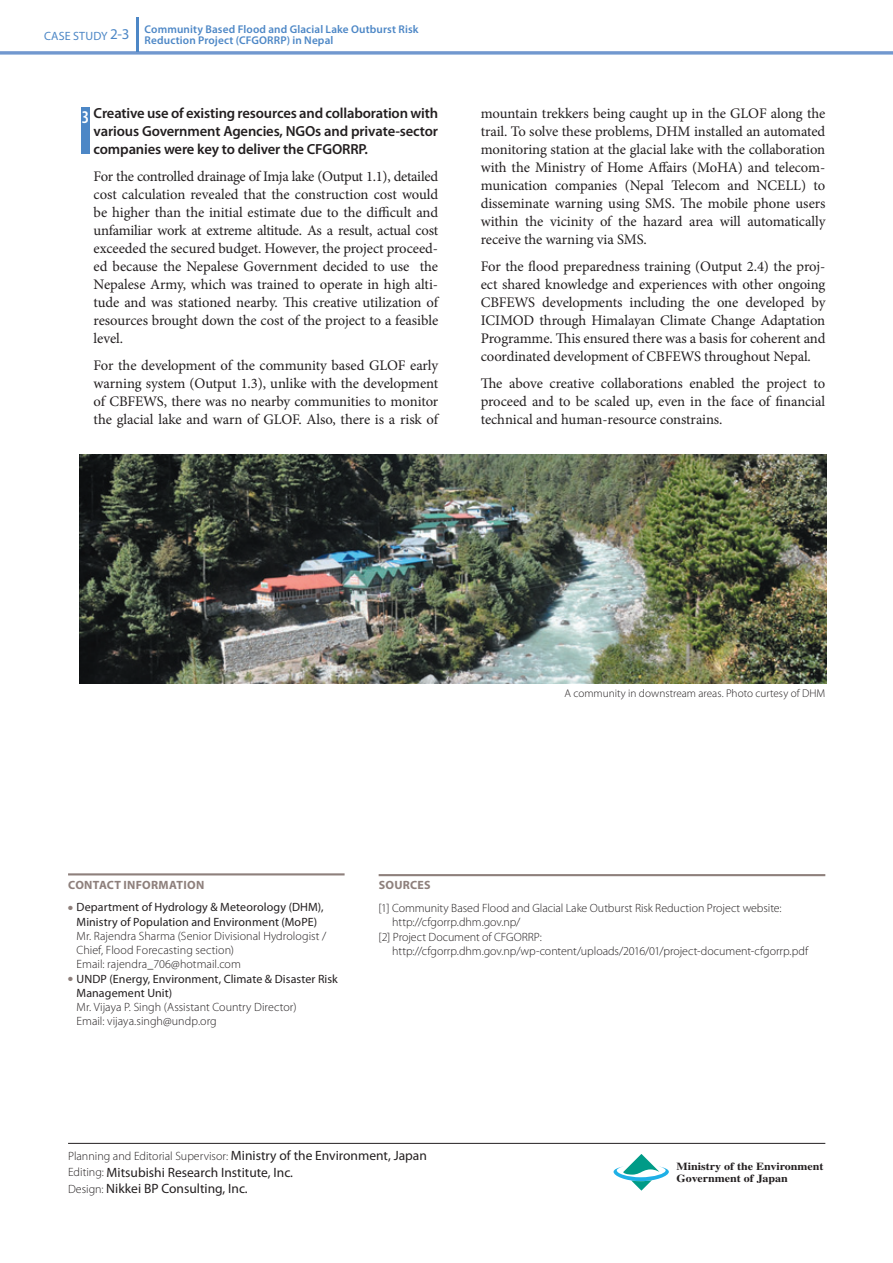
<style>
.page{position:relative;width:893px;height:1263px;background:#fff}
.page>*{position:absolute;margin:0;border:0;box-sizing:border-box;transform-origin:0 0}
.t1{font:600 condensed 18px "Myriad Pro";color:#fff}
.t2{font:14.7px/18px "Minion Pro";letter-spacing:-.005em;color:#231f20;text-align:justify}
.t3{font:600 14.7px/18px "Myriad Pro";letter-spacing:-.01em;color:#231f20;text-align:justify}
.t4{font:13.5px/16.5px "Myriad Pro";color:#231f20}
.t5{font:300 12px/14.2px "Myriad Pro";color:#231f20}
.t6{font:12px/14.2px "Myriad Pro";letter-spacing:.01em;color:#231f20;text-align:center}
.t7{font:700 12px "Myriad Pro";letter-spacing:.02em;color:#8e807c}
.t8{font:600 11.25px/11.2px "Myriad Pro";letter-spacing:.01em;color:#4d87c6}
.t9{font:300 11.25px "Myriad Pro";letter-spacing:-.005em;color:#231f20}
.t10{font:700 10.8px/12px "Times";color:#231f20;scale:1.11 1}
.s1{font-weight:400;font-size:12px}
.s2{font-weight:400;font-size:15px}
.s3{color:#8e807c}
.s4{font-weight:400;font-size:13.5px}
.s5{font-weight:300;font-size:12px}
</style>
<div class="page">
<svg style="left:0;top:51px;width:892px;height:4px;background:#85a6d5"></svg>
<hr style="left:68px;top:1143px;width:757px;height:1px;background:#231f20">
<svg style="left:613px;top:1154px;width:55px;height:37px"></svg>
<div style="left:81px;top:108px;width:8px;height:46px;background:#4d87c6"></div>
<hr style="left:136px;top:17px;width:2px;height:34px;background:#4d87c6">
<hr style="left:378px;top:874px;width:447px;height:2px;background:#8e807c">
<hr style="left:68px;top:873px;width:276px;height:2px;background:#8e807c">
<img style="left:80px;top:454px;width:746px;height:230px">
<p class="t8" style="left:145px;top:24px;width:275px;text-indent:-101px"><span class="s1">CASE STUDY</span> <span class="s2">2-3</span> Community Based Flood and Glacial Lake Outburst Risk<br>Reduction Project (CFGORRP) in Nepal</p>
<p class="t3" style="left:94px;top:105px;width:346px">Creative use of existing resources and collaboration with various Government Agencies, NGOs and private-sector companies were key to deliver the CFGORRP.</p>
<p class="t2" style="left:94px;top:169px;width:346px">For the controlled drainage of Imja lake (Output 1.1), detailed cost calculation revealed that the construction cost would be higher than the initial estimate due to the difficult and unfamiliar work at extreme altitude. As a result, actual cost exceeded the secured budget. However, the project proceed&shy;ed because the Nepalese Government decided to use the Nepalese Army, which was trained to operate in high alti&shy;tude and was stationed nearby. This creative utilization of resources brought down the cost of the project to a feasible level.</p>
<p class="t2" style="left:94px;top:358px;width:346px">For the development of the community based GLOF early warning system (Output 1.3), unlike with the development of CBFEWS, there was no nearby communities to monitor the glacial lake and warn of GLOF. Also, there is a risk of</p>
<p class="t1" style="left:82px;top:106px;width:9px">3</p>
<p class="t2" style="left:480px;top:106px;width:346px">mountain trekkers being caught up in the GLOF along the trail. To solve these problems, DHM installed an automated monitoring station at the glacial lake with the collaboration with the Ministry of Home Affairs (MoHA) and telecom&shy;munication companies (Nepal Telecom and NCELL) to disseminate warning using SMS. The mobile phone users within the vicinity of the hazard area will automatically receive the warning via SMS.</p>
<p class="t2" style="left:480px;top:259px;width:346px">For the flood preparedness training (Output 2.4) the proj&shy;ect shared knowledge and experiences with other ongoing CBFEWS developments including the one developed by ICIMOD through Himalayan Climate Change Adaptation Programme. This ensured there was a basis for coherent and coordinated development of CBFEWS throughout Nepal.</p>
<p class="t2" style="left:480px;top:376px;width:346px">The above creative collaborations enabled the project to proceed and to be scaled up, even in the face of financial technical and human-resource constrains.</p>
<p class="t9" style="left:564px;top:688px;width:262px">A community in downstream areas. Photo curtesy of DHM</p>
<p class="t7" style="left:68px;top:877px;width:138px">CONTACT INFORMATION</p>
<p class="t6" style="left:68px;top:901px;width:257px"><span class="s3">●</span> Department of Hydrology &amp; Meteorology (DHM),<br>Ministry of Population and Environment (MoPE)</p>
<p class="t5" style="left:77px;top:929px;width:251px">Mr. Rajendra Sharma (Senior Divisional Hydrologist /<br>Chief, Flood Forecasting section)<br>Email: rajendra_706@hotmail.com</p>
<p class="t6" style="left:77px;top:972px;width:263px;text-align:left;text-indent:-9px"><span class="s3">●</span> UNDP (Energy, Environment, Climate &amp; Disaster Risk<br>Management Unit)</p>
<p class="t5" style="left:77px;top:1000px;width:221px">Mr. Vijaya P. Singh (Assistant Country Director)<br>Email: vijaya.singh@undp.org</p>
<p class="t7" style="left:379px;top:878px;width:53px">SOURCES</p>
<p class="t5" style="left:378px;top:901px;width:404px">[1] Community Based Flood and Glacial Lake Outburst Risk Reduction Project website:</p>
<p class="t5" style="left:392px;top:916px;width:130px">http://cfgorrp.dhm.gov.np/</p>
<p class="t5" style="left:378px;top:930px;width:165px">[2] Project Document of CFGORRP:</p>
<p class="t5" style="left:392px;top:944px;width:417px">http://cfgorrp.dhm.gov.np/wp-content/uploads/2016/01/project-document-cfgorrp.pdf</p>
<p class="t5" style="left:68px;top:1149px;width:360px">Planning and Editorial Supervisor: <span class="s4">Ministry of the Environment, Japan</span></p>
<p class="t4" style="left:68px;top:1164px;width:226px"><span class="s5">Editing:</span> Mitsubishi Research Institute, Inc.<br><span class="s5">Design:</span> Nikkei BP Consulting, Inc.</p>
<p class="t10" style="left:676px;top:1161px;width:134px">Ministry of the Environment<br>Government of Japan</p>
</div>
